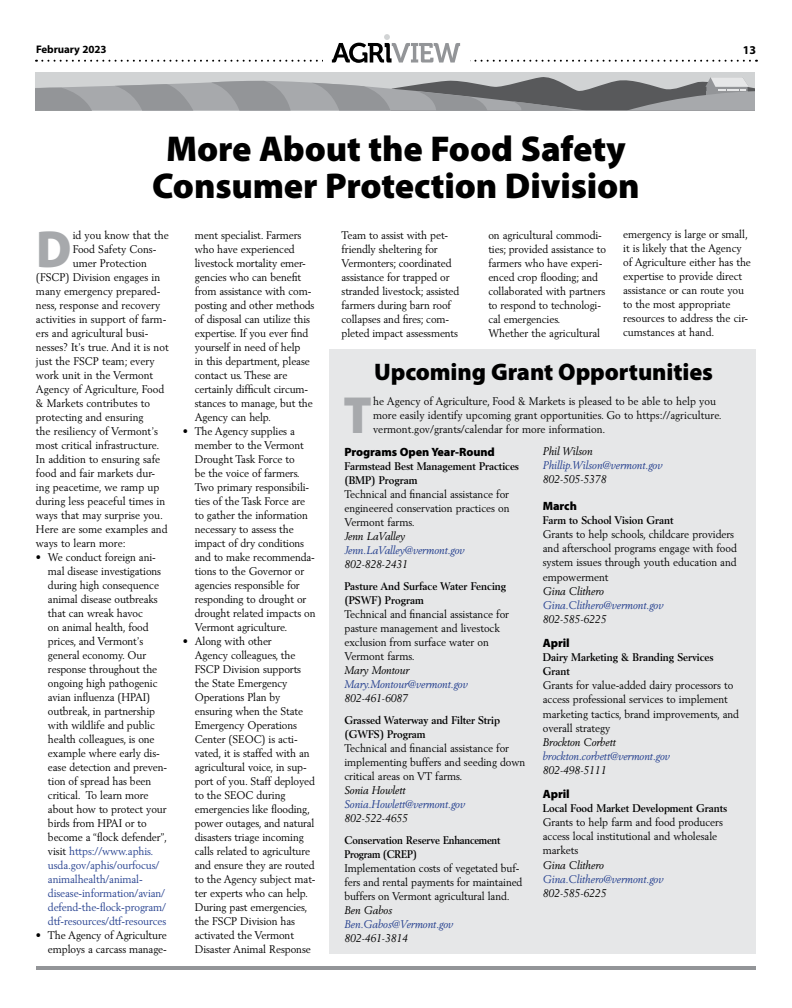
<style>
.page{position:relative;width:792px;height:1008px;background:#fff}
.page>*{position:absolute;margin:0;border:0;box-sizing:border-box;transform-origin:0 0}
.t1{font:900 52.5px "Myriad Pro";color:#a7a9ac;scale:.95 1}
.t2{font:900 36px/37px "Myriad Pro";letter-spacing:-.005em;color:#000;text-align:center}
.t3{font:900 24px "Myriad Pro";letter-spacing:-.005em;color:#000}
.t4{font:900 12px "Myriad Pro";letter-spacing:-.005em;color:#000}
.t5{font:700 12px "Myriad Pro";color:#000}
.t6{font:11px/14px "Berling LT Std";letter-spacing:-.01em;color:#000;scale:.95 1}
.t7{font:700 11px/14px "Berling LT Std";letter-spacing:-.005em;color:#000;scale:.95 1}
.t8{font:italic 11px "Berling LT Std";letter-spacing:-.005em;color:#25408f;scale:.95 1}
.t9{font:italic 11px "Berling LT Std";letter-spacing:-.005em;color:#000;scale:.95 1}
.t10{font:700 11px/14px "Berling LT Std";letter-spacing:-.025em;color:#000;scale:.92 1}
.t11{font:700 11px "Myriad Pro";letter-spacing:-.005em;color:#000}
.s1{color:#25408f}
</style>
<div class="page">
<hr style="left:36px;top:966px;width:720px;height:4px;background:#939598">
<svg style="left:36px;top:34px;width:714px;height:29px"></svg>
<svg style="left:35px;top:72px;width:720px;height:39px;background:#a0a2a4"></svg>
<div style="left:330px;top:349px;width:426px;height:605px;background:#e6e7e8"></div>
<p class="t11" style="left:36px;top:42px;width:72px">February 2023</p>
<p class="t5" style="left:743px;top:42px;width:15px">13</p>
<h2 class="t2" style="left:152px;top:129px;width:489px">More About the Food Safety<br>Consumer Protection Division</h2>
<h1 class="t1" style="left:36px;top:214px;width:39px">D</h1>
<p class="t6" style="left:73px;top:228px;width:103px">id you know that the</p>
<p class="t6" style="left:73px;top:242px;width:90px">Food Safety Cons-</p>
<p class="t6" style="left:73px;top:256px;width:80px">umer Protection</p>
<p class="t6" style="left:36px;top:270px;width:132px">(FSCP) Division engages in</p>
<p class="t6" style="left:36px;top:284px;width:132px">many emergency prepared-</p>
<p class="t6" style="left:36px;top:298px;width:132px">ness, response and recovery</p>
<p class="t6" style="left:36px;top:312px;width:139px">activities in support of farm-</p>
<p class="t6" style="left:36px;top:326px;width:120px">ers and agricultural busi-</p>
<p class="t6" style="left:36px;top:340px;width:141px">nesses? It’s true. And it is not</p>
<p class="t6" style="left:36px;top:354px;width:126px">just the FSCP team; every</p>
<p class="t6" style="left:36px;top:368px;width:125px">work unit in the Vermont</p>
<p class="t6" style="left:36px;top:382px;width:137px">Agency of Agriculture, Food</p>
<p class="t6" style="left:36px;top:396px;width:122px">&amp; Markets contributes to</p>
<p class="t6" style="left:36px;top:410px;width:115px">protecting and ensuring</p>
<p class="t6" style="left:36px;top:424px;width:130px">the resiliency of Vermont’s</p>
<p class="t6" style="left:36px;top:438px;width:129px">most critical infrastructure.</p>
<p class="t6" style="left:36px;top:452px;width:132px">In addition to ensuring safe</p>
<p class="t6" style="left:36px;top:466px;width:127px">food and fair markets dur-</p>
<p class="t6" style="left:36px;top:480px;width:132px">ing peacetime, we ramp up</p>
<p class="t6" style="left:36px;top:494px;width:138px">during less peaceful times in</p>
<p class="t6" style="left:36px;top:508px;width:133px">ways that may surprise you.</p>
<p class="t6" style="left:36px;top:522px;width:140px">Here are some examples and</p>
<p class="t6" style="left:36px;top:536px;width:96px">ways to learn more:</p>
<p class="t6" style="left:48px;top:550px;width:127px;text-indent:-12px">• We conduct foreign ani&shy;mal disease investigations during high consequence animal disease outbreaks that can wreak havoc<br>on animal health, food prices, and Vermont’s general economy. Our response throughout the ongoing high pathogenic avian influenza (HPAI) outbreak, in partnership with wildlife and public health colleagues, is one example where early dis&shy;ease detection and preven&shy;tion of spread has been critical. To learn more about how to protect your birds from HPAI or to become a “flock defender”, visit <span class="s1">https://www. aphis. usda. gov/aphis/ourfocus/ animalhealth/animal&shy;disease-information/avian/ defend-the-flock-program/ dtf-resources/dtf-resources</span></p>
<p class="t6" style="left:36px;top:928px;width:139px;text-align:right">• The Agency of Agriculture employs a carcass manage-</p>
<p class="t6" style="left:195px;top:228px;width:128px">ment specialist. Farmers who have experienced livestock mortality emer&shy;gencies who can benefit from assistance with com&shy;posting and other methods of disposal can utilize this expertise. If you ever find yourself in need of help<br>in this department, please contact us. These are certainly difficult circum&shy;stances to manage, but the<br>Agency can help.</p>
<p class="t6" style="left:195px;top:424px;width:129px;text-indent:-12px">• The Agency supplies a member to the Vermont<br>Drought Task Force to<br>be the voice of farmers.<br>Two primary responsibili&shy;ties of the Task Force are to gather the information necessary to assess the impact of dry conditions and to make recommenda&shy;tions to the Governor or agencies responsible for responding to drought or drought related impacts on<br>Vermont agriculture.</p>
<p class="t6" style="left:195px;top:634px;width:129px;text-indent:-12px">• Along with other<br>Agency colleagues, the<br>FSCP Division supports the State Emergency<br>Operations Plan by ensuring when the State<br>Emergency Operations<br>Center (SEOC) is acti&shy;vated, it is staffed with an agricultural voice, in sup&shy;port of you. Staff deployed to the SEOC during emergencies like flooding, power outages, and natural disasters triage incoming calls related to agriculture and ensure they are routed to the Agency subject mat&shy;ter experts who can help.<br>During past emergencies, the FSCP Division has activated the Vermont<br>Disaster Animal Response</p>
<p class="t6" style="left:342px;top:228px;width:125px">Team to assist with pet&shy;friendly sheltering for<br>Vermonters; coordinated assistance for trapped or stranded livestock; assisted farmers during barn roof collapses and fires; com&shy;pleted impact assessments</p>
<p class="t6" style="left:488px;top:228px;width:125px">on agricultural commodi&shy;ties; provided assistance to farmers who have experi&shy;enced crop flooding; and collaborated with partners to respond to technologi&shy;cal emergencies.<br>Whether the agricultural</p>
<p class="t6" style="left:623px;top:227px;width:136px">emergency is large or small, it is likely that the Agency of Agriculture either has the expertise to provide direct assistance or can route you to the most appropriate resources to address the cir&shy;cumstances at hand.</p>
<h3 class="t3" style="left:374px;top:356px;width:340px">Upcoming Grant Opportunities</h3>
<h1 class="t1" style="left:343px;top:380px;width:31px">T</h1>
<p class="t6" style="left:373px;top:394px;width:367px">he Agency of Agriculture, Food &amp; Markets is pleased to be able to help you more easily identify upcoming grant opportunities. Go to https://agriculture. vermont. gov/grants/calendar for more information.</p>
<p class="t4" style="left:344px;top:444px;width:152px">Programs Open Year-Round</p>
<p class="t7" style="left:344px;top:459px;width:186px">Farmstead Best Management Practices (BMP) Program</p>
<p class="t6" style="left:344px;top:487px;width:175px;text-align:justify">Technical and financial assistance for engineered conservation practices on Vermont farms.</p>
<p class="t9" style="left:344px;top:529px;width:65px">Jenn LaValley</p>
<p class="t8" style="left:344px;top:543px;width:128px">Jenn.LaValley@vermont.gov</p>
<p class="t9" style="left:344px;top:557px;width:69px">802-828-2431</p>
<p class="t7" style="left:344px;top:579px;width:172px">Pasture And Surface Water Fencing (PSWF) Program</p>
<p class="t6" style="left:344px;top:607px;width:175px">Technical and financial assistance for pasture management and livestock exclusion from surface water on<br>Vermont farms.</p>
<p class="t9" style="left:344px;top:663px;width:70px">Mary Montour</p>
<p class="t8" style="left:344px;top:677px;width:131px">Mary.Montour@vermont.gov</p>
<p class="t9" style="left:344px;top:691px;width:69px">802-461-6087</p>
<p class="t7" style="left:344px;top:713px;width:165px">Grassed Waterway and Filter Strip (GWFS) Program</p>
<p class="t6" style="left:344px;top:741px;width:192px">Technical and financial assistance for implementing buffers and seeding down critical areas on VT farms.</p>
<p class="t9" style="left:344px;top:783px;width:66px">Sonia Howlett</p>
<p class="t8" style="left:344px;top:797px;width:129px">Sonia.Howlett@vermont.gov</p>
<p class="t9" style="left:344px;top:811px;width:69px">802-522-4655</p>
<p class="t10" style="left:344px;top:833px;width:171px">Conservation Reserve Enhancement<br>Program (CREP)</p>
<p class="t6" style="left:344px;top:861px;width:189px">Implementation costs of vegetated buf&shy;fers and rental payments for maintained buffers on Vermont agricultural land.</p>
<p class="t9" style="left:344px;top:903px;width:52px">Ben Gabos</p>
<p class="t8" style="left:344px;top:917px;width:116px">Ben.Gabos@Vermont.gov</p>
<p class="t9" style="left:344px;top:931px;width:69px">802-461-3814</p>
<p class="t9" style="left:543px;top:445px;width:54px">Phil Wilson</p>
<p class="t8" style="left:543px;top:459px;width:127px">Phillip.Wilson@vermont.gov</p>
<p class="t9" style="left:543px;top:473px;width:69px">802-505-5378</p>
<p class="t4" style="left:543px;top:498px;width:36px">March</p>
<p class="t7" style="left:543px;top:514px;width:139px">Farm to School Vision Grant</p>
<p class="t6" style="left:543px;top:527px;width:206px">Grants to help schools, childcare providers and afterschool programs engage with food system issues through youth education and empowerment</p>
<p class="t9" style="left:543px;top:584px;width:66px">Gina Clithero</p>
<p class="t8" style="left:543px;top:598px;width:129px">Gina.Clithero@vermont.gov</p>
<p class="t9" style="left:543px;top:612px;width:69px">802-585-6225</p>
<p class="t4" style="left:543px;top:635px;width:28px">April</p>
<p class="t7" style="left:543px;top:651px;width:182px">Dairy Marketing &amp; Branding Services<br>Grant</p>
<p class="t6" style="left:543px;top:679px;width:208px">Grants for value-added dairy processors to access professional services to implement marketing tactics, brand improvements, and overall strategy</p>
<p class="t9" style="left:543px;top:735px;width:78px">Brockton Corbett</p>
<p class="t8" style="left:543px;top:749px;width:135px">brockton.corbett@vermont.gov</p>
<p class="t9" style="left:543px;top:763px;width:69px">802-498-5111</p>
<p class="t4" style="left:543px;top:786px;width:28px">April</p>
<p class="t7" style="left:543px;top:802px;width:196px">Local Food Market Development Grants</p>
<p class="t6" style="left:543px;top:815px;width:191px">Grants to help farm and food producers access local institutional and wholesale markets</p>
<p class="t9" style="left:543px;top:858px;width:66px">Gina Clithero</p>
<p class="t8" style="left:543px;top:872px;width:129px">Gina.Clithero@vermont.gov</p>
<p class="t9" style="left:543px;top:886px;width:69px">802-585-6225</p>
</div>
